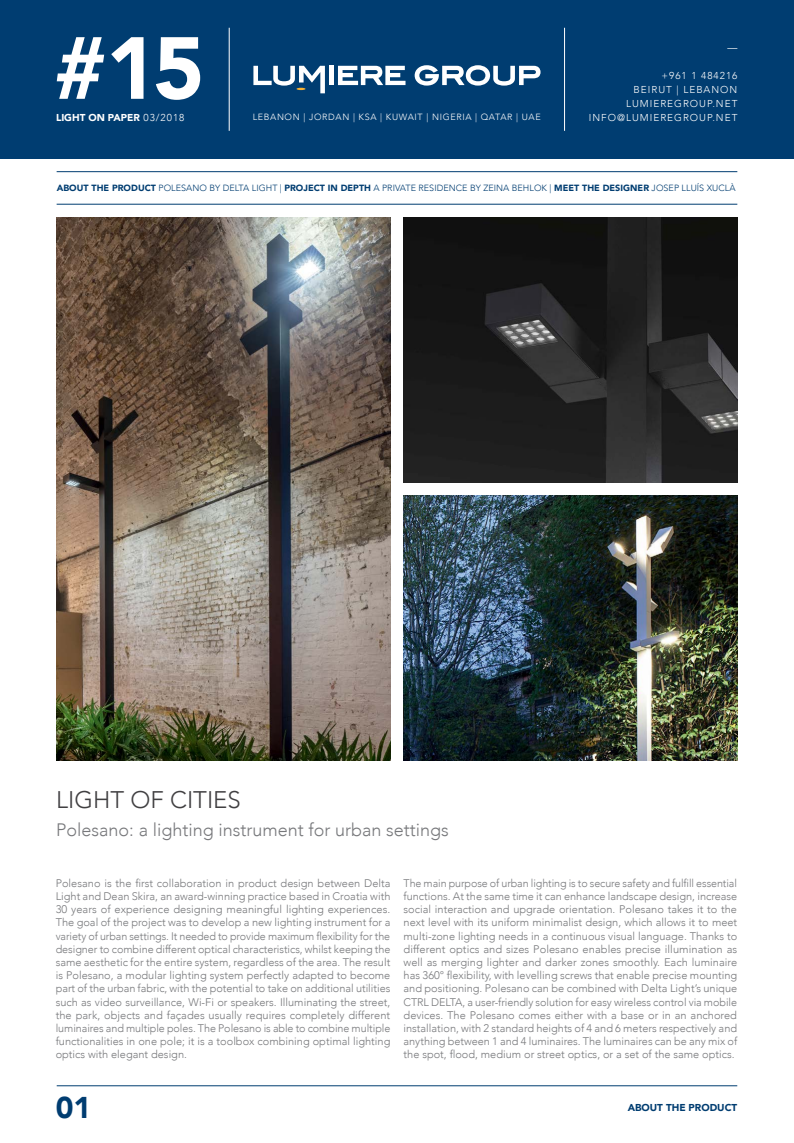
<style>
.page{position:relative;width:794px;height:1143px;background:#fff}
.page>*{position:absolute;margin:0;border:0;box-sizing:border-box;transform-origin:0 0}
.t1{font:900 87px "Avenir";color:#fff}
.t2{font:900 30px "Avenir";color:#003d71}
.t3{font:300 24px "Avenir";color:#414042}
.t4{font:300 18px "Avenir";color:#77787b}
.t5{font:300 11px/13.2px "Avenir";color:#77787b;text-align:justify}
.t6{font:300 10px/14px "Avenir";letter-spacing:.1em;color:#fff;text-align:right}
.t7{font:900 10px "Avenir";color:#fff}
.t8{font:900 10px "Avenir";color:#003d71}
.t9{font:300 9px "Avenir";letter-spacing:.005em;color:#003d71}
.t10{font:300 9px "Avenir";letter-spacing:.07em;color:#fff}
.s1{font-style:italic}
.s2{font-weight:300}
.s3{font-weight:900}
</style>
<div class="page">
<div style="left:0;top:0;width:794px;height:158px;background:#003d71"></div>
<div style="left:329px;top:66px;width:5px;height:19px;background:#fff"></div>
<svg style="left:338px;top:66px;width:67px;height:19px"></svg>
<svg style="left:415px;top:65px;width:125px;height:21px"></svg>
<svg style="left:253px;top:66px;width:72px;height:27px"></svg>
<hr style="left:229px;top:28px;width:1px;height:103px;background:#fff">
<hr style="left:564px;top:28px;width:1px;height:103px;background:#fff">
<hr style="left:57px;top:1085px;width:680px;height:1px;background:#003d71">
<hr style="left:57px;top:171px;width:680px;height:1px;background:#003d71">
<hr style="left:57px;top:204px;width:680px;height:1px;background:#003d71">
<img style="left:403px;top:496px;width:334px;height:264px">
<img style="left:57px;top:217px;width:333px;height:543px">
<img style="left:403px;top:217px;width:334px;height:265px">
<h1 class="t1" style="left:50px;top:-6px;width:156px"><span class="s1">#</span>15</h1>
<p class="t7" style="left:56px;top:109px;width:130px">LIGHT ON PAPER <span class="s2">03/2018</span></p>
<p class="t10" style="left:253px;top:112px;width:289px">LEBANON | JORDAN | KSA | KUWAIT | NIGERIA | QATAR | UAE</p>
<p class="t6" style="left:727px;top:41px;width:11px">—</p>
<p class="t6" style="left:626px;top:69px;width:113px">+961 1 484216<br>BEIRUT | LEBANON<br>LUMIEREGROUP.NET</p>
<p class="t6" style="left:589px;top:111px;width:150px">INFO@LUMIEREGROUP.NET</p>
<p class="t9" style="left:57px;top:183px;width:680px"><span class="s3">ABOUT THE PRODUCT</span> POLESANO BY DELTA LIGHT | <span class="s3">PROJECT IN DEPTH</span> A PRIVATE RESIDENCE BY ZEINA BEHLOK | <span class="s3">MEET THE DESIGNER</span> JOSEP LLUÍS XUCLÀ</p>
<h3 class="t3" style="left:56px;top:785px;width:186px">LIGHT OF CITIES</h3>
<h3 class="t4" style="left:56px;top:819px;width:394px">Polesano: a lighting instrument for urban settings</h3>
<p class="t5" style="left:56px;top:876px;width:336px">Polesano is the first collaboration in product design between Delta Light and Dean Skira, an award-winning practice based in Croatia with 30 years of experience designing meaningful lighting experiences.<br>The goal of the project was to develop a new lighting instrument for a variety of urban settings. It needed to provide maximum flexibility for the designer to combine different optical characteristics, whilst keeping the same aesthetic for the entire system, regardless of the area. The result is Polesano, a modular lighting system perfectly adapted to become part of the urban fabric, with the potential to take on additional utilities such as video surveillance, Wi-Fi or speakers. Illuminating the street, the park, objects and façades usually requires completely different luminaires and multiple poles. The Polesano is able to combine multiple functionalities in one pole; it is a toolbox combining optimal lighting optics with elegant design.</p>
<p class="t5" style="left:403px;top:876px;width:335px">The main purpose of urban lighting is to secure safety and fulfill essential functions. At the same time it can enhance landscape design, increase social interaction and upgrade orientation. Polesano takes it to the next level with its uniform minimalist design, which allows it to meet multi-zone lighting needs in a continuous visual language. Thanks to different optics and sizes Polesano enables precise illumination as well as merging lighter and darker zones smoothly. Each luminaire has 360° flexibility, with levelling screws that enable precise mounting and positioning. Polesano can be combined with Delta Light’s unique CTRL DELTA, a user-friendly solution for easy wireless control via mobile devices. The Polesano comes either with a base or in an anchored installation, with 2 standard heights of 4 and 6 meters respectively and anything between 1 and 4 luminaires. The luminaires can be any mix of the spot, flood, medium or street optics, or a set of the same optics.</p>
<h2 class="t2" style="left:56px;top:1081px;width:37px">01</h2>
<p class="t8" style="left:627px;top:1098px;width:111px">ABOUT THE PRODUCT</p>
</div>
